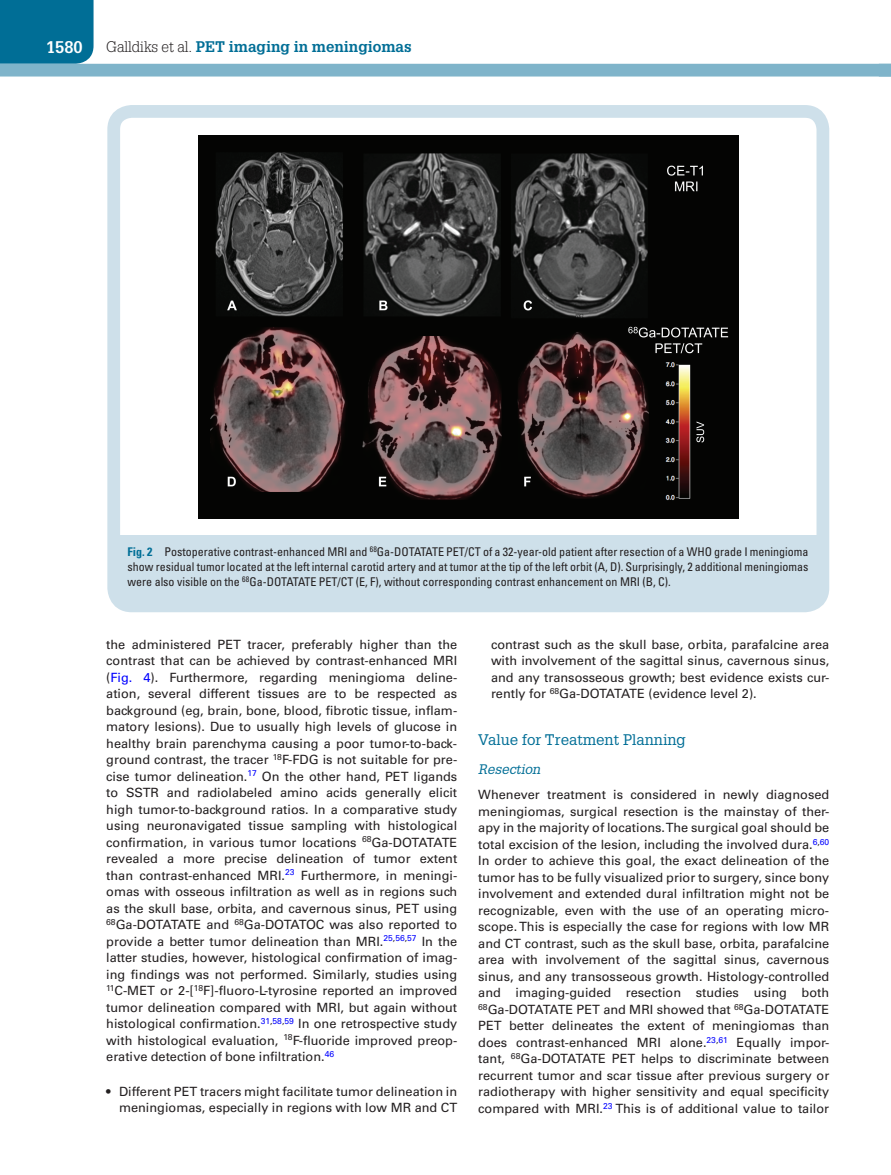
<style>
.page{position:relative;width:891px;height:1175px;background:#fff}
.page>*{position:absolute;margin:0;border:0;box-sizing:border-box;transform-origin:0 0}
.t1{font:700 16.5px "Glypha LT Std";color:#fff}
.t2{font:700 15px "Glypha LT Std";color:#006e96}
.t3{font:15px "Glypha LT Std";color:#006e96}
.t4{font:italic 13.5px "Glypha LT Std";color:#006e96}
.t5{font:12.75px/16.5px "Univers LT Std";color:#231f20;text-align:justify}
.t6{font:condensed 12px/15px "Univers LT Std";color:#231f20;text-align:justify}
.s1{font-weight:300;color:#231f20}
.s2{font-weight:700;color:#006e96}
.s3{color:#00f}
</style>
<div class="page">
<div style="left:0;top:0;width:94px;height:64px;background:#006e96"></div>
<div style="left:0;top:64px;width:891px;height:12px;background:#7fb4ca"></div>
<div style="left:119px;top:535px;width:699px;height:65px;background:#cee0ea"></div>
<img style="left:198px;top:135px;width:540px;height:384px">
<div style="left:107px;top:105px;width:722px;height:507px;border:13px solid #cee0ea;border-radius:18px"></div>
<p class="t1" style="left:46px;top:37px;width:38px">1580</p>
<p class="t2" style="left:106px;top:37px;width:307px"><span class="s1">Galldiks et al.</span> PET imaging in meningiomas</p>
<p class="t6" style="left:128px;top:544px;width:683px"><span class="s2">Fig. 2</span> Postoperative contrast-enhanced MRI and <sup>68</sup>Ga-DOTATATE PET/CT of a 32-year-old patient after resection of a WHO grade I meningioma show residual tumor located at the left internal carotid artery and at tumor at the tip of the left orbit (A, D). Surprisingly, 2 additional meningiomas were also visible on the <sup>68</sup>Ga-DOTATATE PET/CT (E, F), without corresponding contrast enhancement on MRI (B, C).</p>
<p class="t5" style="left:106px;top:636px;width:353px">the administered PET tracer, preferably higher than the contrast that can be achieved by contrast-enhanced MRI (<span class="s3">Fig. 4</span>). Furthermore, regarding meningioma deline&shy;ation, several different tissues are to be respected as background (eg, brain, bone, blood, fibrotic tissue, inflam&shy;matory lesions). Due to usually high levels of glucose in healthy brain parenchyma causing a poor tumor-to-back&shy;ground contrast, the tracer <sup>18</sup>F-FDG is not suitable for pre&shy;cise tumor delineation.<sup>17</sup> On the other hand, PET ligands to SSTR and radiolabeled amino acids generally elicit high tumor-to-background ratios. In a comparative study using neuronavigated tissue sampling with histological confirmation, in various tumor locations <sup>68</sup>Ga-DOTATATE revealed a more precise delineation of tumor extent than contrast-enhanced MRI.<sup>23</sup> Furthermore, in meningi&shy;omas with osseous infiltration as well as in regions such as the skull base, orbita, and cavernous sinus, PET using <sup>68</sup>Ga-DOTATATE and <sup>68</sup>Ga-DOTATOC was also reported to provide a better tumor delineation than MRI.<sup>25</sup><sup>,</sup><sup>56</sup><sup>,</sup><sup>57</sup> In the latter studies, however, histological confirmation of imag&shy;ing findings was not performed. Similarly, studies using <sup>11</sup>C-MET or 2-[<sup>18</sup>F]-fluoro-L-tyrosine reported an improved tumor delineation compared with MRI, but again without histological confirmation.<sup>31</sup><sup>,</sup><sup>58</sup><sup>,</sup><sup>59</sup> In one retrospective study with histological evaluation, <sup>18</sup>F-fluoride improved preop&shy;erative detection of bone infiltration.<sup>46</sup></p>
<p class="t5" style="left:106px;top:1083px;width:352px;text-align:right">• Different PET tracers might facilitate tumor delineation in meningiomas, especially in regions with low MR and CT</p>
<p class="t5" style="left:491px;top:636px;width:340px">contrast such as the skull base, orbita, parafalcine area with involvement of the sagittal sinus, cavernous sinus, and any transosseous growth; best evidence exists cur&shy;rently for <sup>68</sup>Ga-DOTATATE (evidence level 2).</p>
<p class="t3" style="left:478px;top:730px;width:209px">Value for Treatment Planning</p>
<p class="t4" style="left:478px;top:761px;width:64px">Resection</p>
<p class="t5" style="left:478px;top:786px;width:353px">Whenever treatment is considered in newly diagnosed meningiomas, surgical resection is the mainstay of ther&shy;apy in the majority of locations. The surgical goal should be total excision of the lesion, including the involved dura.<sup>6</sup><sup>,</sup><sup>60<br></sup>In order to achieve this goal, the exact delineation of the tumor has to be fully visualized prior to surgery, since bony involvement and extended dural infiltration might not be recognizable, even with the use of an operating micro&shy;scope. This is especially the case for regions with low MR and CT contrast, such as the skull base, orbita, parafalcine area with involvement of the sagittal sinus, cavernous sinus, and any transosseous growth. Histology-controlled and imaging-guided resection studies using both <sup>68</sup>Ga-DOTATATE PET and MRI showed that <sup>68</sup>Ga-DOTATATE PET better delineates the extent of meningiomas than does contrast-enhanced MRI alone.<sup>23</sup><sup>,</sup><sup>61</sup> Equally impor&shy;tant, <sup>68</sup>Ga-DOTATATE PET helps to discriminate between recurrent tumor and scar tissue after previous surgery or radiotherapy with higher sensitivity and equal specificity compared with MRI.<sup>23</sup> This is of additional value to tailor</p>
</div>
